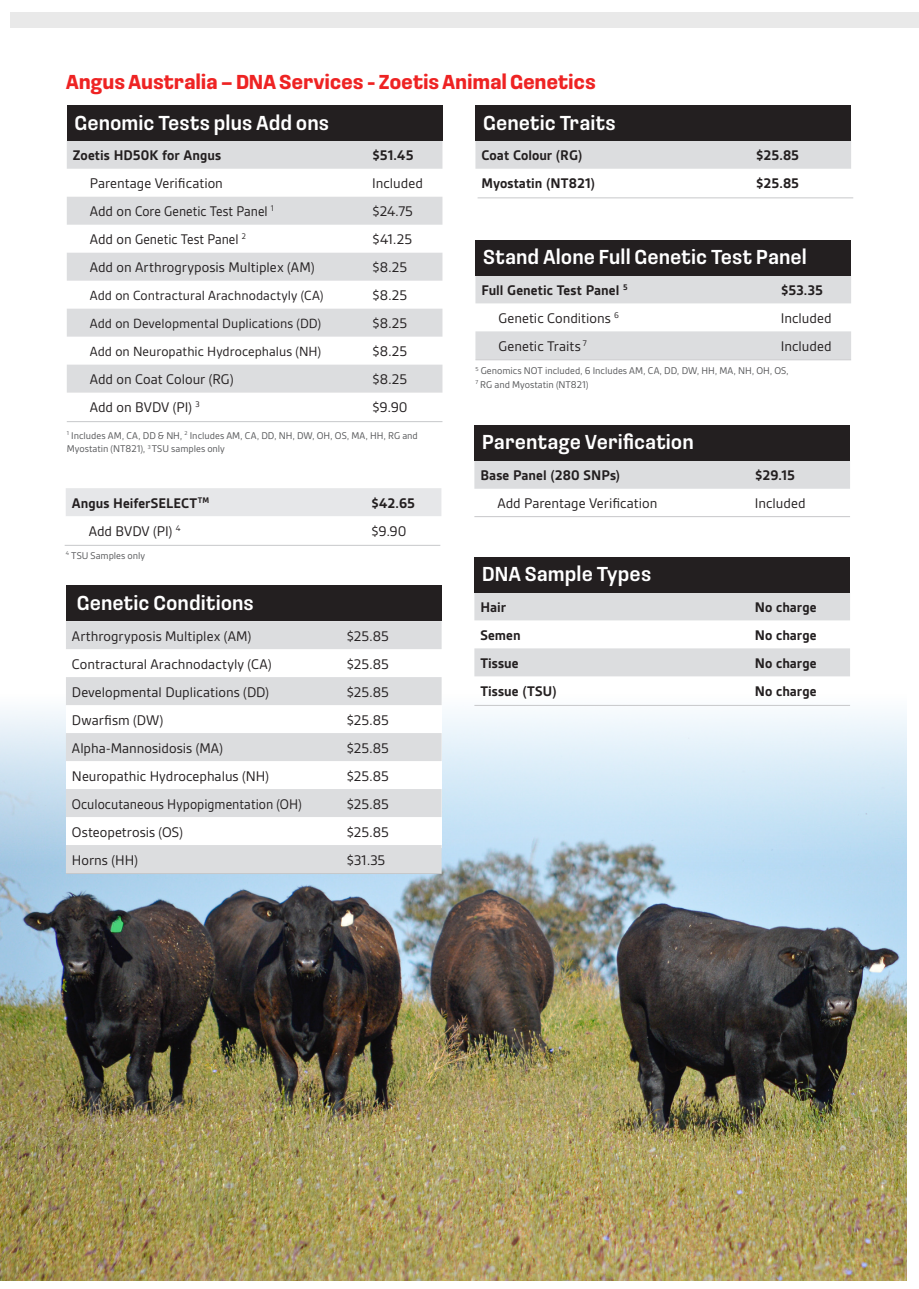
<style>
.page{position:relative;width:919px;height:1289px;background:#fff}
.page>*{position:absolute;margin:0;border:0;box-sizing:border-box;transform-origin:0 0}
.t1{font:500 21px "Loos Condensed";letter-spacing:.005em;color:#fff}
.t2{font:700 21px "Loos Condensed";letter-spacing:-.015em;color:#ee2323}
.t3{font:15px "Gesta";color:#231f20}
.t4{font:700 15px "Gesta";letter-spacing:.005em;color:#231f20}
.t5{font:15px "Gesta";color:#231f20;scale:.95 1}
.t6{font:14.25px "Gesta";letter-spacing:.005em;color:#231f20}
.t7{font:10.5px/13.5px "Gesta";color:#57585a}
</style>
<div class="page">
<img style="left:0;top:694px;width:906px;height:586px">
<svg style="left:67px;top:141px;width:375px;height:251px;fill:#dcdddf"></svg>
<svg style="left:475px;top:275px;width:376px;height:84px"></svg>
<div style="left:66px;top:488px;width:375px;height:28px;background:#e6e7e9"></div>
<div style="left:474px;top:461px;width:376px;height:27px;background:#dcdddf"></div>
<svg style="left:474px;top:592px;width:376px;height:84px"></svg>
<div style="left:475px;top:141px;width:376px;height:28px;background:#dcdddf"></div>
<svg style="left:66px;top:621px;width:375px;height:252px;fill:#dcdddf"></svg>
<div style="left:67px;top:105px;width:375px;height:36px;background:#231f20"></div>
<div style="left:474px;top:425px;width:376px;height:36px;background:#231f20"></div>
<div style="left:474px;top:556px;width:376px;height:36px;background:#231f20"></div>
<div style="left:475px;top:105px;width:376px;height:36px;background:#231f20"></div>
<div style="left:475px;top:240px;width:376px;height:35px;background:#231f20"></div>
<div style="left:66px;top:585px;width:375px;height:36px;background:#231f20"></div>
<hr style="left:67px;top:421px;width:375px;height:1px;background:#c7c8ca">
<hr style="left:65px;top:545px;width:375px;height:1px;background:#c7c8ca">
<hr style="left:474px;top:516px;width:376px;height:1px;background:#c7c8ca">
<hr style="left:475px;top:359px;width:376px;height:1px;background:#c7c8ca">
<hr style="left:66px;top:873px;width:375px;height:1px;background:#c7c8ca">
<hr style="left:477px;top:197px;width:376px;height:1px;background:#c7c8ca">
<hr style="left:474px;top:705px;width:376px;height:1px;background:#c7c8ca">
<div style="left:11px;top:12px;width:907px;height:16px;background:#e9e9e9"></div>
<p class="t2" style="left:66px;top:67px;width:531px">Angus Australia – DNA Services - Zoetis Animal Genetics</p>
<p class="t1" style="left:74px;top:108px;width:256px">Genomic Tests plus Add ons</p>
<p class="t1" style="left:483px;top:108px;width:134px">Genetic Traits</p>
<p class="t4" style="left:73px;top:147px;width:150px">Zoetis HD50K for Angus</p>
<p class="t4" style="left:372px;top:147px;width:43px">$51.45</p>
<p class="t3" style="left:90px;top:175px;width:135px">Parentage Verification</p>
<p class="t3" style="left:372px;top:175px;width:52px">Included</p>
<p class="t3" style="left:90px;top:203px;width:186px">Add on Core Genetic Test Panel <sup>1</sup></p>
<p class="t3" style="left:372px;top:203px;width:42px">$24.75</p>
<p class="t3" style="left:90px;top:231px;width:158px">Add on Genetic Test Panel <sup>2</sup></p>
<p class="t3" style="left:372px;top:231px;width:42px">$41.25</p>
<p class="t3" style="left:90px;top:259px;width:226px">Add on Arthrogryposis Multiplex (AM)</p>
<p class="t3" style="left:372px;top:259px;width:37px">$8.25</p>
<p class="t6" style="left:90px;top:287px;width:235px">Add on Contractural Arachnodactyly (CA)</p>
<p class="t3" style="left:372px;top:287px;width:37px">$8.25</p>
<p class="t6" style="left:90px;top:315px;width:233px">Add on Developmental Duplications (DD)</p>
<p class="t3" style="left:372px;top:315px;width:37px">$8.25</p>
<p class="t6" style="left:90px;top:343px;width:233px">Add on Neuropathic Hydrocephalus (NH)</p>
<p class="t3" style="left:372px;top:343px;width:37px">$8.25</p>
<p class="t3" style="left:90px;top:371px;width:145px">Add on Coat Colour (RG)</p>
<p class="t3" style="left:372px;top:371px;width:37px">$8.25</p>
<p class="t3" style="left:90px;top:399px;width:111px">Add on BVDV (PI) <sup>3</sup></p>
<p class="t3" style="left:372px;top:399px;width:37px">$9.90</p>
<p class="t7" style="left:67px;top:428px;width:352px"><sup>1</sup> Includes AM, CA, DD &amp; NH, <sup>2</sup> Includes AM, CA, DD, NH, DW, OH, OS, MA, HH, RG and<br>Myostatin (NT821), <sup>3</sup> TSU samples only</p>
<p class="t4" style="left:72px;top:494px;width:139px">Angus HeiferSELECT<sup>TM</sup></p>
<p class="t4" style="left:371px;top:494px;width:45px">$42.65</p>
<p class="t3" style="left:89px;top:522px;width:93px">Add BVDV (PI) <sup>4</sup></p>
<p class="t3" style="left:371px;top:522px;width:37px">$9.90</p>
<p class="t7" style="left:66px;top:548px;width:81px"><sup>4</sup> TSU Samples only</p>
<p class="t1" style="left:77px;top:588px;width:178px">Genetic Conditions</p>
<p class="t3" style="left:72px;top:627px;width:181px">Arthrogryposis Multiplex (AM)</p>
<p class="t3" style="left:346px;top:627px;width:44px">$25.85</p>
<p class="t3" style="left:72px;top:655px;width:201px">Contractural Arachnodactyly (CA)</p>
<p class="t3" style="left:346px;top:655px;width:44px">$25.85</p>
<p class="t3" style="left:72px;top:683px;width:198px">Developmental Duplications (DD)</p>
<p class="t3" style="left:346px;top:683px;width:44px">$25.85</p>
<p class="t3" style="left:72px;top:711px;width:93px">Dwarfism (DW)</p>
<p class="t3" style="left:346px;top:711px;width:44px">$25.85</p>
<p class="t3" style="left:72px;top:739px;width:152px">Alpha-Mannosidosis (MA)</p>
<p class="t3" style="left:346px;top:739px;width:44px">$25.85</p>
<p class="t3" style="left:72px;top:767px;width:199px">Neuropathic Hydrocephalus (NH)</p>
<p class="t3" style="left:346px;top:767px;width:44px">$25.85</p>
<p class="t5" style="left:72px;top:795px;width:243px">Oculocutaneous Hypopigmentation (OH)</p>
<p class="t3" style="left:346px;top:795px;width:44px">$25.85</p>
<p class="t3" style="left:72px;top:823px;width:113px">Osteopetrosis (OS)</p>
<p class="t3" style="left:346px;top:823px;width:44px">$25.85</p>
<p class="t3" style="left:72px;top:851px;width:68px">Horns (HH)</p>
<p class="t3" style="left:346px;top:851px;width:40px">$31.35</p>
<p class="t4" style="left:481px;top:147px;width:102px">Coat Colour (RG)</p>
<p class="t4" style="left:755px;top:147px;width:45px">$25.85</p>
<p class="t4" style="left:481px;top:175px;width:115px">Myostatin (NT821)</p>
<p class="t4" style="left:755px;top:175px;width:45px">$25.85</p>
<p class="t1" style="left:483px;top:242px;width:325px">Stand Alone Full Genetic Test Panel</p>
<p class="t4" style="left:481px;top:281px;width:148px">Full Genetic Test Panel <sup>5</sup></p>
<p class="t4" style="left:780px;top:281px;width:44px">$53.35</p>
<p class="t3" style="left:498px;top:309px;width:122px">Genetic Conditions <sup>6</sup></p>
<p class="t3" style="left:780px;top:309px;width:52px">Included</p>
<p class="t3" style="left:498px;top:337px;width:90px">Genetic Traits <sup>7</sup></p>
<p class="t3" style="left:780px;top:337px;width:52px">Included</p>
<p class="t7" style="left:475px;top:364px;width:315px"><sup>5</sup> Genomics NOT included, 6 Includes AM, CA, DD, DW, HH, MA, NH, OH, OS,</p>
<p class="t7" style="left:475px;top:377px;width:115px"><sup>7</sup> RG and Myostatin (NT821)</p>
<p class="t1" style="left:482px;top:426px;width:213px">Parentage Verification</p>
<p class="t4" style="left:480px;top:467px;width:141px">Base Panel (280 SNPs)</p>
<p class="t4" style="left:754px;top:467px;width:42px">$29.15</p>
<p class="t3" style="left:497px;top:495px;width:161px">Add Parentage Verification</p>
<p class="t3" style="left:754px;top:495px;width:52px">Included</p>
<p class="t1" style="left:482px;top:559px;width:171px">DNA Sample Types</p>
<p class="t4" style="left:480px;top:598px;width:27px">Hair</p>
<p class="t4" style="left:754px;top:598px;width:63px">No charge</p>
<p class="t4" style="left:480px;top:626px;width:42px">Semen</p>
<p class="t4" style="left:754px;top:626px;width:63px">No charge</p>
<p class="t4" style="left:480px;top:654px;width:40px">Tissue</p>
<p class="t4" style="left:754px;top:654px;width:63px">No charge</p>
<p class="t4" style="left:480px;top:682px;width:78px">Tissue (TSU)</p>
<p class="t4" style="left:754px;top:682px;width:63px">No charge</p>
</div>
